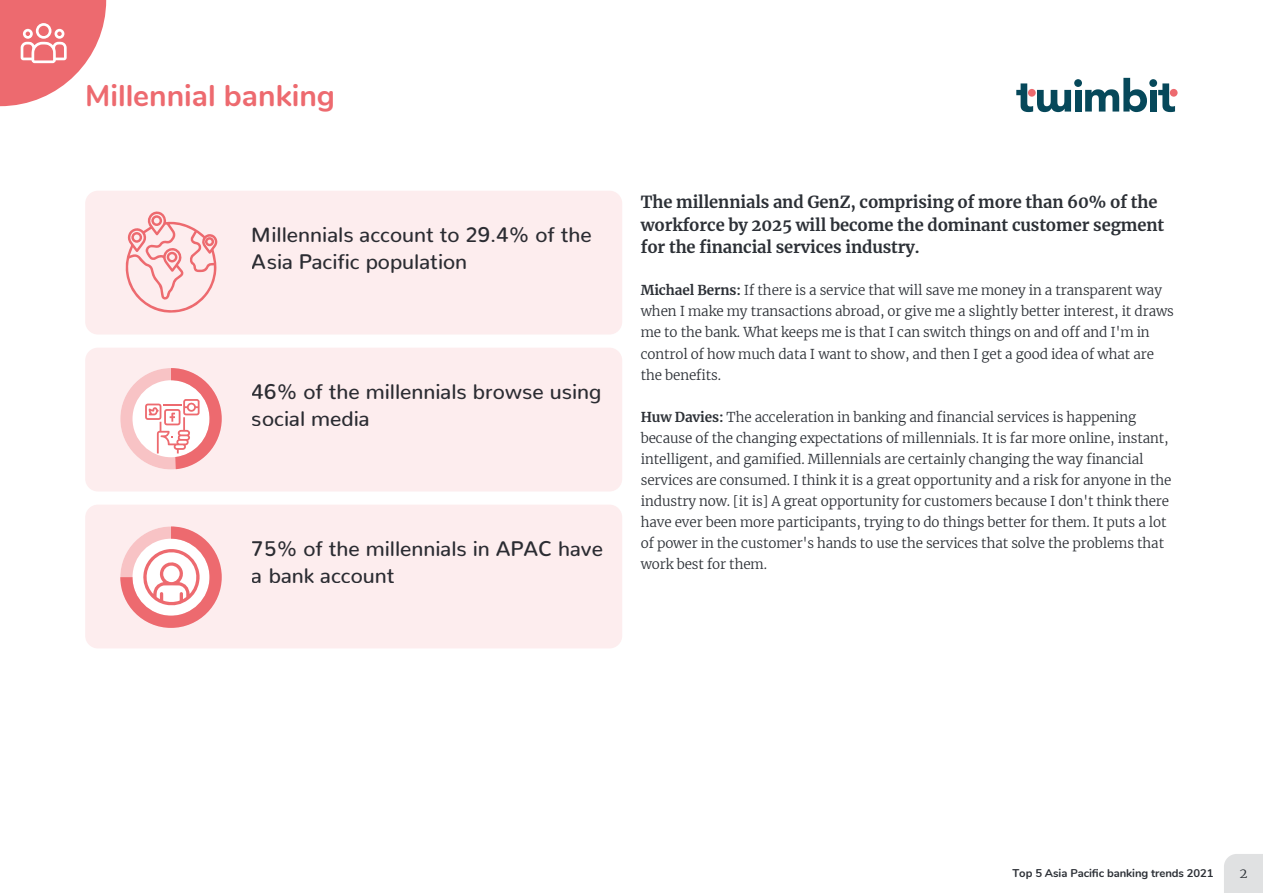
<style>
.page{position:relative;width:1263px;height:893px;background:#fff}
.page>*{position:absolute;margin:0;border:0;box-sizing:border-box;transform-origin:0 0}
.t1{font:700 30px "Nunito";color:#ed6a6f}
.t2{font:500 21px/27px "Nunito";color:#2c3036}
.t3{font:700 16.5px/22.5px "Merriweather";letter-spacing:-.005em;color:#2c3036}
.t4{font:300 13.5px/21px "Merriweather";letter-spacing:-.005em;color:#2c3036}
.t5{font:700 11.25px "Nunito";letter-spacing:-.005em;color:#2c3036}
.s1{font-weight:700}
</style>
<div class="page">
<div style="left:1224px;top:854px;width:39px;height:39px;background:#e0e1e2"></div>
<svg style="left:1016px;top:78px;width:159px;height:34px"></svg>
<div style="left:1170px;top:89px;width:7px;height:8px;background:#ed6a6f;border-radius:50%"></div>
<svg style="left:0;top:0;width:106px;height:106px"></svg>
<div style="left:85px;top:191px;width:537px;height:144px;background:#fdedee;border-radius:13px"></div>
<svg style="left:125px;top:211px;width:93px;height:102px"></svg>
<div style="left:85px;top:348px;width:537px;height:143px;background:#fdedee;border-radius:13px"></div>
<div style="left:85px;top:505px;width:537px;height:143px;background:#fdedee;border-radius:13px"></div>
<svg style="left:120px;top:368px;width:102px;height:101px"></svg>
<svg style="left:120px;top:526px;width:102px;height:102px"></svg>
<h1 class="t1" style="left:85px;top:73px;width:251px">Millennial banking</h1>
<h2 class="t2" style="left:252px;top:219px;width:341px">Millennials account to 29.4% of the<br>Asia Pacific population</h2>
<h2 class="t2" style="left:252px;top:375px;width:351px">46% of the millennials browse using social media</h2>
<h2 class="t2" style="left:252px;top:532px;width:353px">75% of the millennials in APAC have a bank account</h2>
<p class="t3" style="left:641px;top:191px;width:525px">The millennials and GenZ, comprising of more than 60% of the workforce by 2025 will become the dominant customer segment for the financial services industry.</p>
<p class="t4" style="left:641px;top:280px;width:535px"><span class="s1">Michael Berns:</span> If there is a service that will save me money in a transparent way when I make my transactions abroad, or give me a slightly better interest, it draws me to the bank. What keeps me is that I can switch things on and off and I'm in control of how much data I want to show, and then I get a good idea of what are the benefits.</p>
<p class="t4" style="left:641px;top:406px;width:532px"><span class="s1">Huw Davies:</span> The acceleration in banking and financial services is happening because of the changing expectations of millennials. It is far more online, instant, intelligent, and gamified. Millennials are certainly changing the way financial services are consumed. I think it is a great opportunity and a risk for anyone in the industry now. [it is] A great opportunity for customers because I don't think there have ever been more participants, trying to do things better for them. It puts a lot of power in the customer's hands to use the services that solve the problems that work best for them.</p>
<p class="t5" style="left:1012px;top:864px;width:203px">Top 5 Asia Pacific banking trends 2021</p>
<p class="t4" style="left:1239px;top:862px;width:10px">2</p>
</div>
